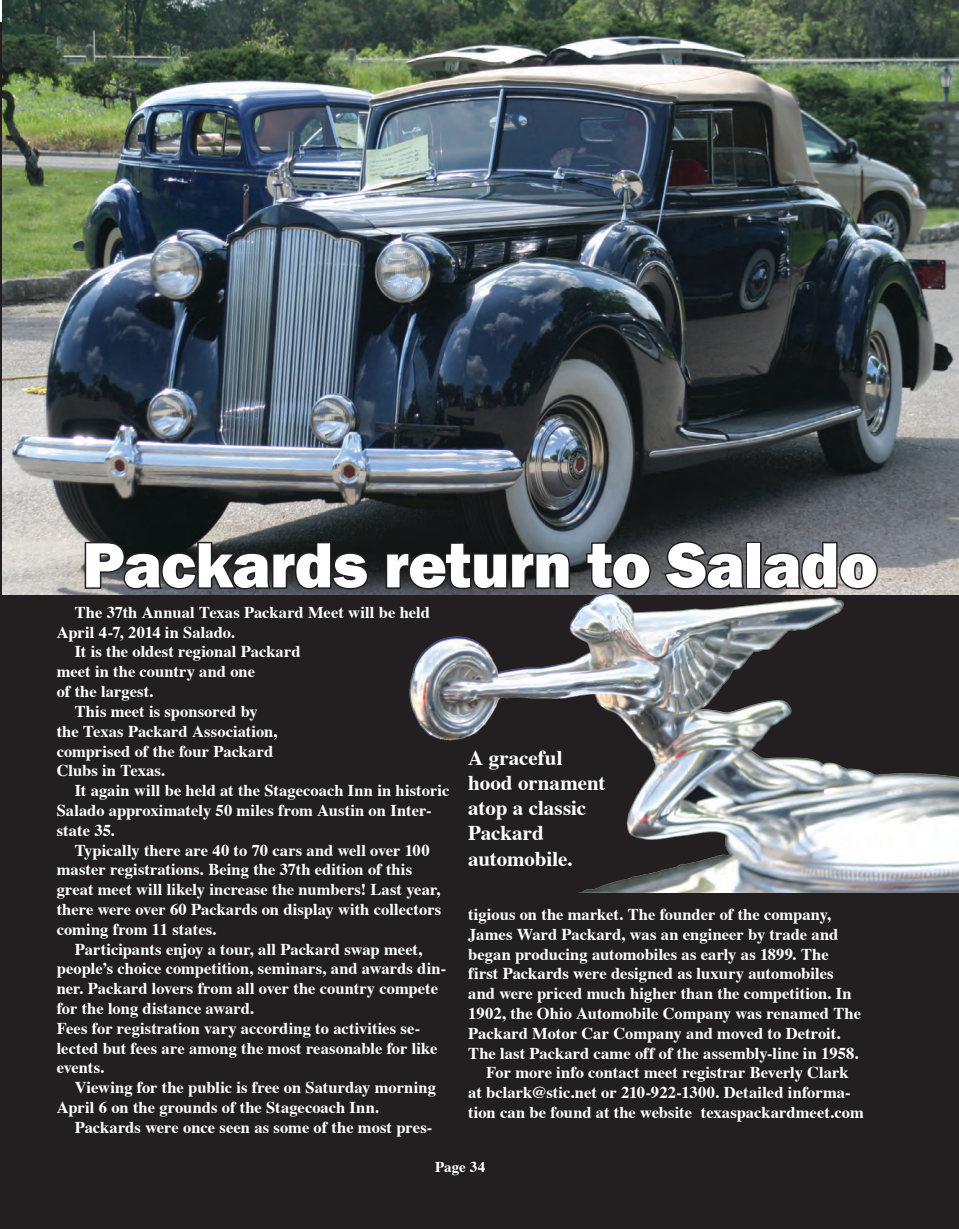
<style>
.page{position:relative;width:959px;height:1229px;background:#fff}
.page>*{position:absolute;margin:0;border:0;box-sizing:border-box;transform-origin:0 0}
.t1{font:800 66px "Franklin Gothic";letter-spacing:-.01em;color:#fff}
.t2{font:700 21px "Times";letter-spacing:-.005em;color:#fff}
.Body_paragraph{font:700 16.5px/19.8px "Times";color:#fff}
.t3{font:700 15px "Times";letter-spacing:.005em;color:#fff}
</style>
<div class="page">
<div style="left:0;top:22px;width:958px;height:1206px;background:#231f20"></div>
<img style="left:3px;top:0;width:955px;height:594px">
<svg style="left:83px;top:540px;width:206px;height:51px"></svg>
<img style="left:289px;top:478px;width:669px;height:415px">
<p class="t1" style="left:82px;top:522px;width:797px">Packards return to Salado</p>
<p class="Body_paragraph" style="left:57px;top:603px;width:375px;text-indent:18px">The 37th Annual Texas Packard Meet will be held<br>April 4-7, 2014 in Salado.</p>
<p class="Body_paragraph" style="left:75px;top:642px;width:227px">It is the oldest regional Packard</p>
<p class="Body_paragraph" style="left:57px;top:662px;width:200px">meet in the country and one</p>
<p class="Body_paragraph" style="left:57px;top:682px;width:98px">of the largest.</p>
<p class="Body_paragraph" style="left:75px;top:702px;width:184px">This meet is sponsored by</p>
<p class="Body_paragraph" style="left:57px;top:722px;width:222px">the Texas Packard Association,</p>
<p class="Body_paragraph" style="left:57px;top:741px;width:218px">comprised of the four Packard</p>
<p class="Body_paragraph" style="left:57px;top:761px;width:110px">Clubs in Texas.</p>
<p class="Body_paragraph" style="left:57px;top:781px;width:394px;text-indent:18px">It again will be held at the Stagecoach Inn in historic<br>Salado approximately 50 miles from Austin on Inter&shy;state 35.</p>
<p class="Body_paragraph" style="left:57px;top:840px;width:386px;text-indent:18px">Typically there are 40 to 70 cars and well over 100 master registrations. Being the 37th edition of this great meet will likely increase the numbers! Last year, there were over 60 Packards on display with collectors coming from 11 states.</p>
<p class="Body_paragraph" style="left:57px;top:939px;width:391px;text-indent:18px">Participants enjoy a tour, all Packard swap meet, people’s choice competition, seminars, and awards din&shy;ner. Packard lovers from all over the country compete for the long distance award.</p>
<p class="Body_paragraph" style="left:57px;top:1019px;width:382px">Fees for registration vary according to activities se&shy;lected but fees are among the most reasonable for like events.</p>
<p class="Body_paragraph" style="left:57px;top:1078px;width:381px;text-indent:18px">Viewing for the public is free on Saturday morning<br>April 6 on the grounds of the Stagecoach Inn.</p>
<p class="Body_paragraph" style="left:75px;top:1118px;width:359px">Packards were once seen as some of the most pres-</p>
<p class="t2" style="left:468px;top:743px;width:96px">A graceful</p>
<p class="t2" style="left:468px;top:769px;width:139px">hood ornament</p>
<p class="t2" style="left:468px;top:794px;width:119px">atop a classic</p>
<p class="t2" style="left:468px;top:819px;width:77px">Packard</p>
<p class="t2" style="left:468px;top:844px;width:106px">automobile.</p>
<p class="Body_paragraph" style="left:468px;top:905px;width:394px">tigious on the market. The founder of the company, James Ward Packard, was an engineer by trade and began producing automobiles as early as 1899. The first Packards were designed as luxury automobiles and were priced much higher than the competition. In 1902, the Ohio Automobile Company was renamed The Packard Motor Car Company and moved to Detroit.<br>The last Packard came off of the assembly-line in 1958.</p>
<p class="Body_paragraph" style="left:468px;top:1063px;width:397px;text-indent:18px">For more info contact meet registrar Beverly Clark at bclark@stic.net or 210-922-1300. Detailed informa&shy;tion can be found at the website texaspackardmeet.com</p>
<p class="t3" style="left:435px;top:1156px;width:52px">Page 34</p>
</div>
